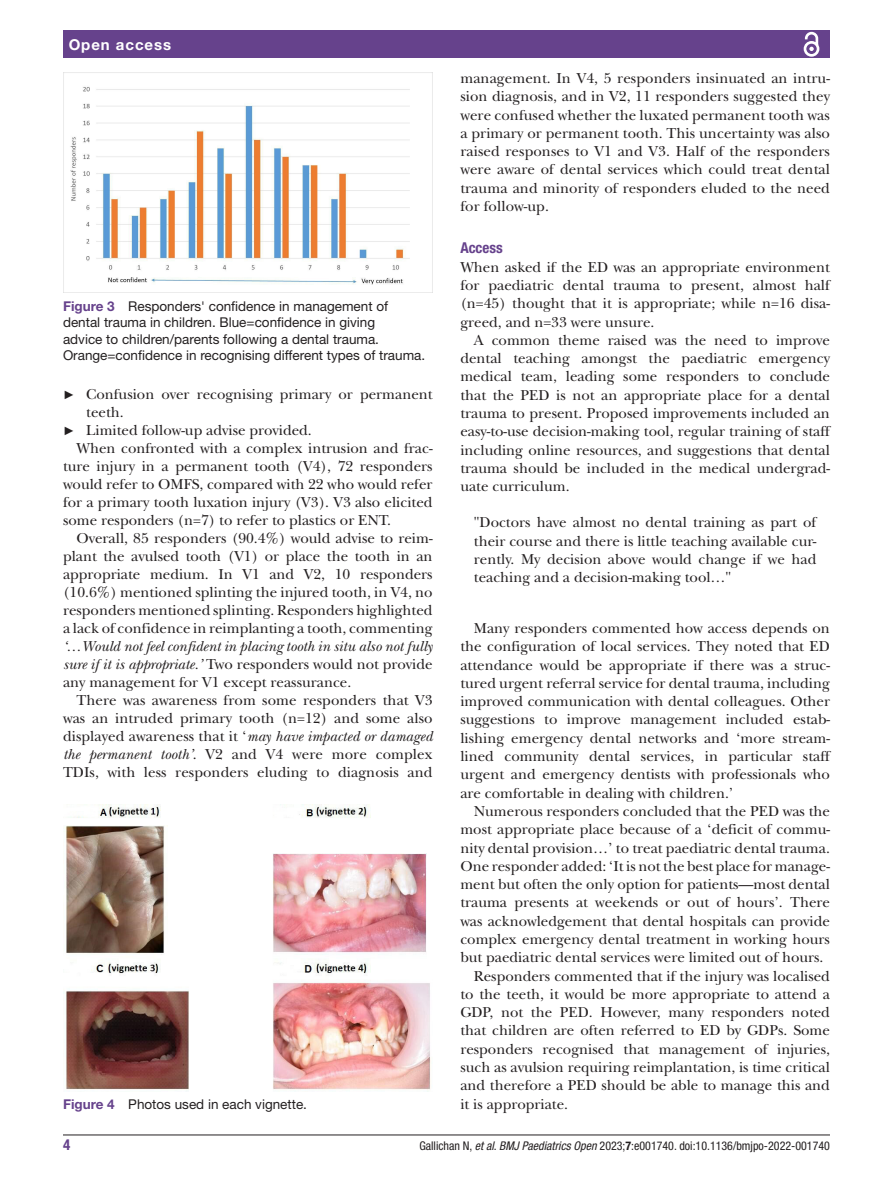
<style>
.page{position:relative;width:893px;height:1191px;background:#fff}
.page>*{position:absolute;margin:0;border:0;box-sizing:border-box;transform-origin:0 0}
.t1{font:15px/18.3px "New Baskerville";color:#231f20;text-align:justify}
.t2{font:italic 15px/18px "New Baskerville";color:#231f20;text-align:justify}
.t3{font:700 15px "Helvetica Neue LT Std";letter-spacing:.065em;color:#fff}
.t4{font:700 condensed 15px "Helvetica Neue LT Std";color:#66428c}
.t5{font:13.5px/16.5px "Helvetica Neue LT Std";color:#231f20}
.t6{font:condensed 12px "Helvetica Neue LT Std";color:#231f20}
.s1{font-weight:700;color:#66428c}
.s2{font-family:"Arial";font-size:12px}
.s3{font-style:normal}
.s4{font-style:italic}
.s5{font-weight:700}
</style>
<div class="page">
<hr style="left:63px;top:1134px;width:767px;height:1px;background:#231f20">
<div style="left:63px;top:31px;width:767px;height:27px;background:#66428c"></div>
<svg style="left:803px;top:31px;width:17px;height:26px"></svg>
<img style="left:63px;top:73px;width:370px;height:220px">
<img style="left:63px;top:804px;width:368px;height:287px">
<p class="t3" style="left:69px;top:35px;width:104px">Open access</p>
<p class="t5" style="left:63px;top:297px;width:364px"><span class="s1">Figure 3</span> Responders' confidence in management of dental trauma in children. Blue=confidence in giving<br>advice to children/parents following a dental trauma.<br>Orange=confidence in recognising different types of trauma.</p>
<p class="t1" style="left:63px;top:384px;width:371px"><span class="s2">►</span> Confusion over recognising primary or permanent</p>
<p class="t1" style="left:86px;top:402px;width:39px">teeth.</p>
<p class="t1" style="left:63px;top:420px;width:250px"><span class="s2">►</span> Limited follow-up advise provided.</p>
<p class="t1" style="left:76px;top:438px;width:358px">When confronted with a complex intrusion and frac-</p>
<p class="t1" style="left:63px;top:456px;width:371px">ture injury in a permanent tooth (V4), 72 responders</p>
<p class="t1" style="left:63px;top:474px;width:371px">would refer to OMFS, compared with 22 who would refer</p>
<p class="t1" style="left:63px;top:492px;width:371px">for a primary tooth luxation injury (V3). V3 also elicited</p>
<p class="t1" style="left:63px;top:510px;width:330px">some responders (n=7) to refer to plastics or ENT.</p>
<p class="t1" style="left:76px;top:528px;width:358px">Overall, 85 responders (90.4%) would advise to reim-</p>
<p class="t1" style="left:63px;top:546px;width:371px">plant the avulsed tooth (V1) or place the tooth in an</p>
<p class="t1" style="left:63px;top:564px;width:371px">appropriate medium. In V1 and V2, 10 responders</p>
<p class="t1" style="left:63px;top:582px;width:371px">(10.6%) mentioned splinting the injured tooth, in V4, no</p>
<p class="t1" style="left:63px;top:600px;width:371px">responders mentioned splinting. Responders highlighted</p>
<p class="t1" style="left:63px;top:618px;width:371px">a lack of confidence in reimplanting a tooth, commenting</p>
<p class="t2" style="left:63px;top:637px;width:371px">‘…Would not feel confident in placing tooth in situ also not fully sure if it is appropriate.’ <span class="s3">Two responders would not provide any management for V1 except reassurance.</span></p>
<p class="t1" style="left:63px;top:691px;width:371px;text-indent:14px">There was awareness from some responders that V3 was an intruded primary tooth (n=12) and some also displayed awareness that it ‘<span class="s4">may have impacted or damaged the permanent tooth’</span>. V2 and V4 were more complex TDIs, with less responders eluding to diagnosis and</p>
<p class="t5" style="left:63px;top:1096px;width:246px"><span class="s1">Figure 4</span> Photos used in each vignette.</p>
<p class="t1" style="left:460px;top:69px;width:371px">management. In V4, 5 responders insinuated an intru&shy;sion diagnosis, and in V2, 11 responders suggested they were confused whether the luxated permanent tooth was a primary or permanent tooth. This uncertainty was also raised responses to V1 and V3. Half of the responders were aware of dental services which could treat dental trauma and minority of responders eluded to the need for follow-up.</p>
<p class="t4" style="left:460px;top:239px;width:44px">Access</p>
<p class="t1" style="left:460px;top:258px;width:371px">When asked if the ED was an appropriate environment for paediatric dental trauma to present, almost half (n=45) thought that it is appropriate; while n=16 disa&shy;greed, and n=33 were unsure.</p>
<p class="t1" style="left:460px;top:331px;width:371px;text-indent:14px">A common theme raised was the need to improve dental teaching amongst the paediatric emergency medical team, leading some responders to conclude that the PED is not an appropriate place for a dental trauma to present. Proposed improvements included an easy-to-use decision-making tool, regular training of staff including online resources, and suggestions that dental trauma should be included in the medical undergrad&shy;uate curriculum.</p>
<p class="t1" style="left:474px;top:513px;width:344px">"Doctors have almost no dental training as part of their course and there is little teaching available cur&shy;rently. My decision above would change if we had teaching and a decision-making tool…"</p>
<p class="t1" style="left:460px;top:619px;width:371px;text-indent:14px">Many responders commented how access depends on the configuration of local services. They noted that ED attendance would be appropriate if there was a struc&shy;tured urgent referral service for dental trauma, including improved communication with dental colleagues. Other suggestions to improve management included estab&shy;lishing emergency dental networks and ‘more stream&shy;lined community dental services, in particular staff urgent and emergency dentists with professionals who are comfortable in dealing with children.’</p>
<p class="t1" style="left:474px;top:802px;width:358px">Numerous responders concluded that the PED was the</p>
<p class="t1" style="left:460px;top:820px;width:371px">most appropriate place because of a ‘deficit of commu-</p>
<p class="t1" style="left:460px;top:838px;width:371px">nity dental provision…’ to treat paediatric dental trauma.</p>
<p class="t1" style="left:460px;top:857px;width:371px">One responder added: ‘It is not the best place for manage-</p>
<p class="t1" style="left:460px;top:875px;width:371px">ment but often the only option for patients—most dental</p>
<p class="t1" style="left:460px;top:893px;width:371px">trauma presents at weekends or out of hours’. There</p>
<p class="t1" style="left:460px;top:911px;width:371px">was acknowledgement that dental hospitals can provide</p>
<p class="t1" style="left:460px;top:930px;width:371px">complex emergency dental treatment in working hours</p>
<p class="t1" style="left:460px;top:948px;width:365px">but paediatric dental services were limited out of hours.</p>
<p class="t1" style="left:474px;top:966px;width:358px">Responders commented that if the injury was localised</p>
<p class="t1" style="left:460px;top:985px;width:371px">to the teeth, it would be more appropriate to attend a</p>
<p class="t1" style="left:460px;top:1003px;width:371px">GDP, not the PED. However, many responders noted</p>
<p class="t1" style="left:460px;top:1021px;width:371px">that children are often referred to ED by GDPs. Some</p>
<p class="t1" style="left:460px;top:1039px;width:371px">responders recognised that management of injuries,</p>
<p class="t1" style="left:460px;top:1058px;width:371px">such as avulsion requiring reimplantation, is time critical</p>
<p class="t1" style="left:460px;top:1076px;width:371px">and therefore a PED should be able to manage this and</p>
<p class="t1" style="left:460px;top:1094px;width:109px">it is appropriate.</p>
<p class="t4" style="left:63px;top:1135px;width:9px">4</p>
<p class="t6" style="left:419px;top:1138px;width:412px">Gallichan N, <span class="s4">et al</span>. <span class="s4">BMJ Paediatrics Open</span> 2023;<span class="s5">7</span>:e001740. doi:10.1136/bmjpo-2022-001740</p>
</div>
